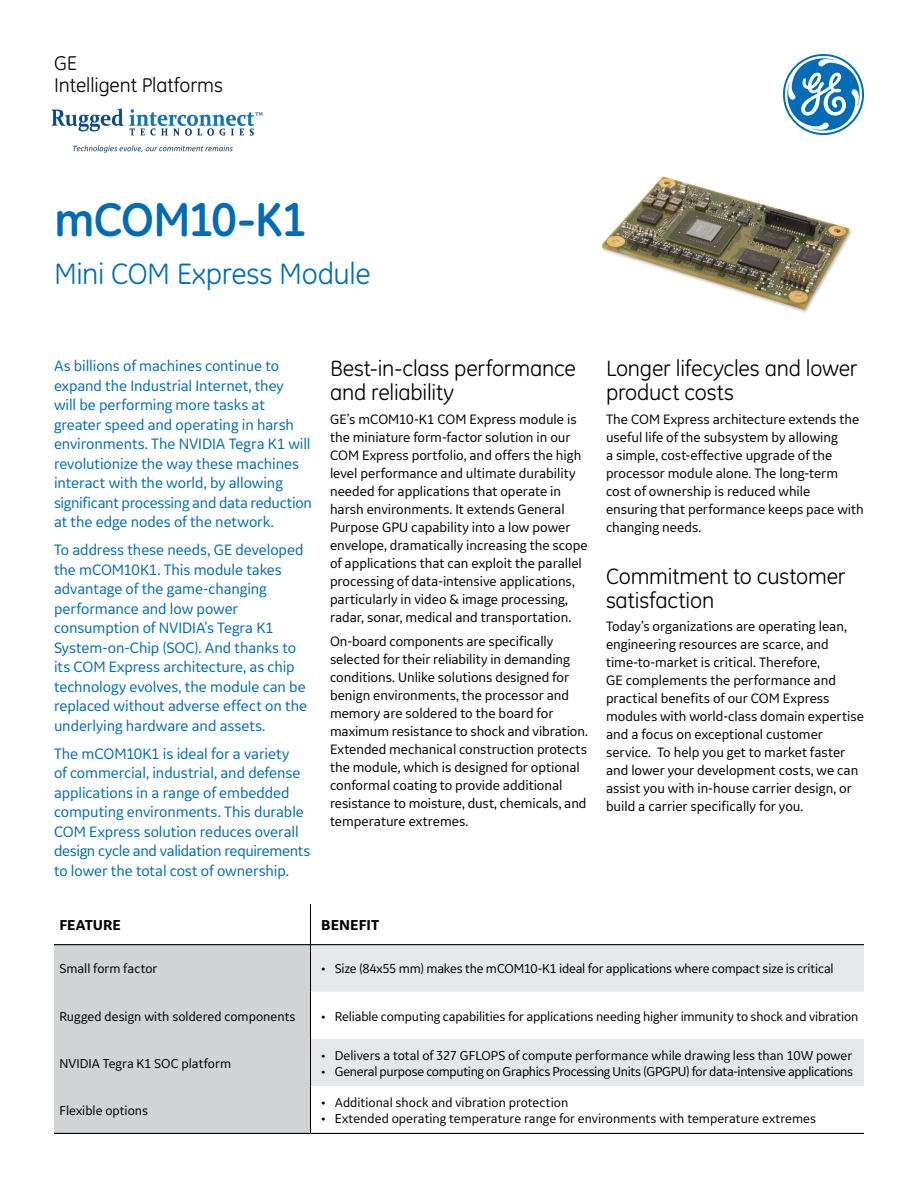
<style>
.page{position:relative;width:918px;height:1188px;background:#fff}
.page>*{position:absolute;margin:0;border:0;box-sizing:border-box;transform-origin:0 0}
.t1{font:700 48px "GE Inspira";letter-spacing:-.035em;color:#006cb7}
.t2{font:30px "GE Inspira";letter-spacing:-.01em;color:#006cb7}
.t3{font:22.5px/24px "GE Inspira";letter-spacing:-.01em;color:#000}
.t4{font:20.25px/22.5px "GE Inspira";letter-spacing:-.005em;color:#000}
.t5{font:15.75px/19.5px "GE Inspira Sans";letter-spacing:-.005em;color:#006cb7}
.t6{font:700 15px "GE Inspira Sans";color:#000}
.t7{font:14.25px/18px "GE Inspira Sans";color:#000}
.t8{font:13.5px "GE Inspira Sans";letter-spacing:-.005em;color:#000}
.t9{font:13.5px "GE Inspira Sans";letter-spacing:-.025em;color:#000}
</style>
<div class="page">
<svg style="left:783px;top:54px;width:81px;height:81px"></svg>
<div style="left:54px;top:945px;width:256px;height:188px;background:#d1d3d4"></div>
<div style="left:311px;top:945px;width:553px;height:47px;background:#e6e7e8"></div>
<svg style="left:311px;top:1039px;width:553px;height:94px;fill:#e7e8e8"></svg>
<hr style="left:54px;top:944px;width:256px;height:1px;background:#000">
<hr style="left:311px;top:944px;width:553px;height:1px;background:#000">
<hr style="left:310px;top:904px;width:1px;height:41px;background:#000">
<hr style="left:310px;top:945px;width:1px;height:47px;background:#000">
<hr style="left:310px;top:992px;width:1px;height:47px;background:#000">
<hr style="left:310px;top:1039px;width:1px;height:47px;background:#000">
<hr style="left:310px;top:1086px;width:1px;height:47px;background:#000">
<hr style="left:54px;top:1133px;width:256px;height:1px;background:#000">
<hr style="left:310px;top:1133px;width:554px;height:1px;background:#000">
<img style="left:602px;top:176px;width:250px;height:136px">
<img style="left:51px;top:108px;width:212px;height:45px">
<h3 class="t4" style="left:54px;top:51px;width:170px">GE<br>Intelligent Platforms</h3>
<h1 class="t1" style="left:54px;top:188px;width:254px">mCOM10-K1</h1>
<h2 class="t2" style="left:54px;top:256px;width:318px">Mini COM Express Module</h2>
<p class="t5" style="left:54px;top:356px;width:259px">As billions of machines continue to expand the Industrial Internet, they<br>will be performing more tasks at greater speed and operating in harsh environments. The NVIDIA Tegra K1 will revolutionize the way these machines interact with the world, by allowing significant processing and data reduction at the edge nodes of the network.</p>
<p class="t5" style="left:54px;top:540px;width:255px">To address these needs, GE developed the mCOM10K1. This module takes advantage of the game-changing performance and low power consumption of NVIDIA’s Tegra K1<br>System-on-Chip (SOC). And thanks to its COM Express architecture, as chip technology evolves, the module can be replaced without adverse effect on the underlying hardware and assets.</p>
<p class="t5" style="left:54px;top:743px;width:258px">The mCOM10K1 is ideal for a variety<br>of commercial, industrial, and defense applications in a range of embedded computing environments. This durable COM Express solution reduces overall design cycle and validation requirements to lower the total cost of ownership.</p>
<h3 class="t3" style="left:330px;top:357px;width:248px">Best-in-class performance and reliability</h3>
<p class="t7" style="left:330px;top:410px;width:259px">GE’s mCOM10-K1 COM Express module is the miniature form-factor solution in our COM Express portfolio, and offers the high level performance and ultimate durability needed for applications that operate in harsh environments. It extends General Purpose GPU capability into a low power envelope, dramatically increasing the scope of applications that can exploit the parallel processing of data-intensive applications, particularly in video &amp; image processing, radar, sonar, medical and transportation.</p>
<p class="t7" style="left:330px;top:632px;width:260px">On-board components are specifically selected for their reliability in demanding conditions. Unlike solutions designed for benign environments, the processor and memory are soldered to the board for maximum resistance to shock and vibration.<br>Extended mechanical construction protects the module, which is designed for optional conformal coating to provide additional resistance to moisture, dust, chemicals, and temperature extremes.</p>
<h3 class="t3" style="left:606px;top:357px;width:253px">Longer lifecycles and lower product costs</h3>
<p class="t7" style="left:606px;top:410px;width:259px">The COM Express architecture extends the useful life of the subsystem by allowing<br>a simple, cost-effective upgrade of the processor module alone. The long-term cost of ownership is reduced while ensuring that performance keeps pace with changing needs.</p>
<h3 class="t3" style="left:606px;top:564px;width:241px">Commitment to customer satisfaction</h3>
<p class="t7" style="left:606px;top:617px;width:260px">Today’s organizations are operating lean, engineering resources are scarce, and time-to-market is critical. Therefore,<br>GE complements the performance and practical benefits of our COM Express modules with world-class domain expertise and a focus on exceptional customer service. To help you get to market faster and lower your development costs, we can assist you with in-house carrier design, or build a carrier specifically for you.</p>
<p class="t6" style="left:59px;top:916px;width:63px">FEATURE</p>
<p class="t6" style="left:321px;top:916px;width:59px">BENEFIT</p>
<p class="t8" style="left:59px;top:961px;width:100px">Small form factor</p>
<p class="t8" style="left:321px;top:961px;width:514px">• Size (84x55 mm) makes the mCOM10-K1 ideal for applications where compact size is critical</p>
<p class="t8" style="left:59px;top:1008px;width:238px">Rugged design with soldered components</p>
<p class="t8" style="left:321px;top:1008px;width:539px">• Reliable computing capabilities for applications needing higher immunity to shock and vibration</p>
<p class="t8" style="left:59px;top:1055px;width:173px">NVIDIA Tegra K1 SOC platform</p>
<p class="t8" style="left:321px;top:1047px;width:532px">• Delivers a total of 327 GFLOPS of compute performance while drawing less than 10W power</p>
<p class="t9" style="left:321px;top:1063px;width:533px">• General purpose computing on Graphics Processing Units (GPGPU) for data-intensive applications</p>
<p class="t8" style="left:59px;top:1102px;width:90px">Flexible options</p>
<p class="t8" style="left:321px;top:1094px;width:249px">• Additional shock and vibration protection</p>
<p class="t8" style="left:321px;top:1110px;width:496px">• Extended operating temperature range for environments with temperature extremes</p>
</div>
